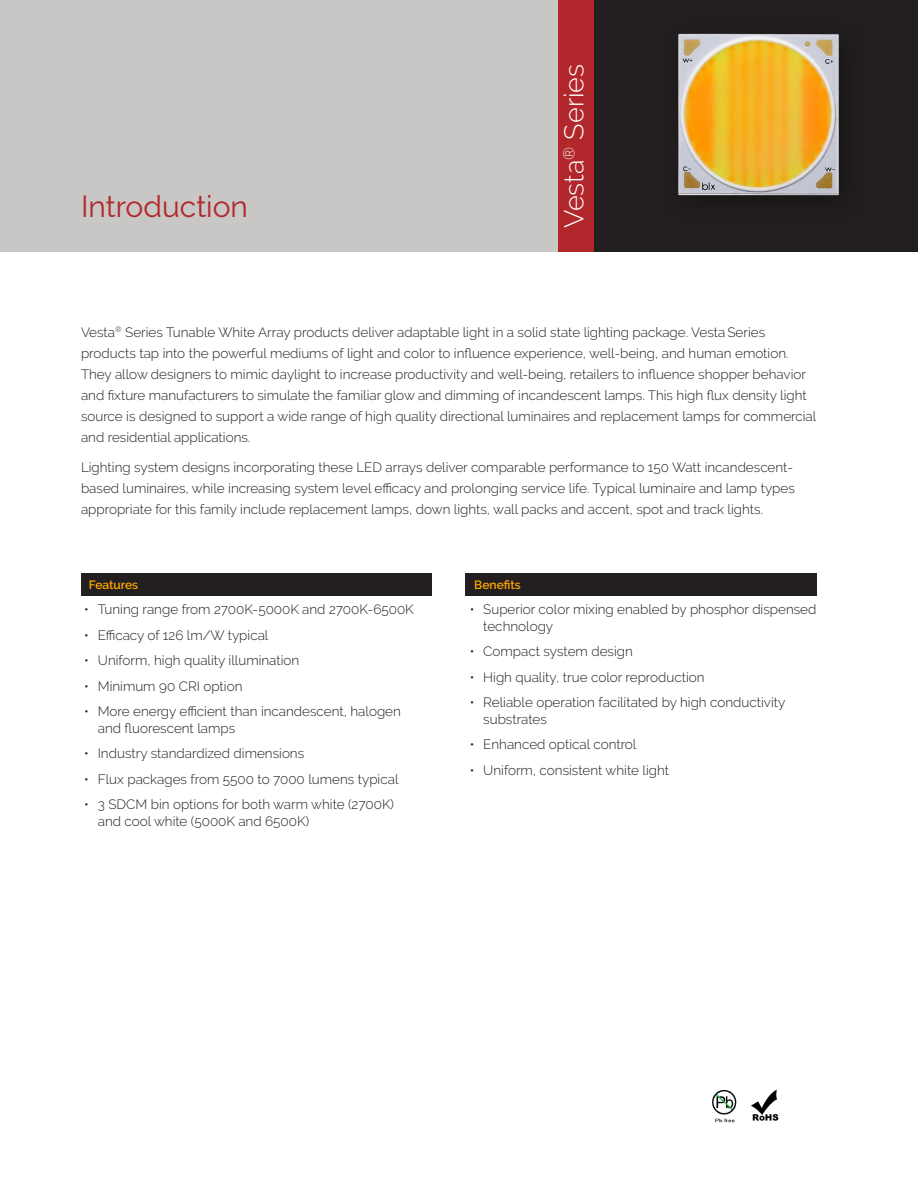
<style>
.page{position:relative;width:918px;height:1188px;background:#fff}
.page>*{position:absolute;margin:0;border:0;box-sizing:border-box;transform-origin:0 0}
.section_header{font:30px "Raleway";color:#b1272c}
.section_header-2{font:300 27px "Raleway";color:#fff}
.main_text_block{font:300 13.5px/21px "Raleway";color:#231f20}
.main_text_block-2{font:600 12px "Raleway";color:#ffa700}
</style>
<div class="page">
<div style="left:0;top:0;width:918px;height:252px;background:#c8c7c6"></div>
<div style="left:594px;top:0;width:324px;height:252px;background:#231f20"></div>
<div style="left:558px;top:0;width:36px;height:252px;background:#b1272c"></div>
<div style="left:81px;top:574px;width:351px;height:22px;background:#231f20"></div>
<div style="left:465px;top:574px;width:351px;height:22px;background:#231f20"></div>
<img style="left:750px;top:1089px;width:29px;height:32px">
<img style="left:712px;top:1090px;width:25px;height:33px">
<img style="left:678px;top:33px;width:161px;height:163px">
<p class="section_header" style="left:81px;top:189px;width:168px">Introduction</p>
<p class="section_header-2" style="left:558px;top:228px;width:166px;rotate:-90deg">Vesta<sup>®</sup> Series</p>
<p class="main_text_block" style="left:81px;top:321px;width:737px">Vesta<sup>®</sup> Series Tunable White Array products deliver adaptable light in a solid state lighting package. VestaSeries products tap into the powerful mediums of light and color to influence experience, well-being, and human emotion.<br>They allow designers to mimic daylight to increase productivity and well-being, retailers to influence shopper behavior and fixture manufacturers to simulate the familiar glow and dimming of incandescent lamps. This high flux density light source is designed to support a wide range of high quality directional luminaires and replacement lamps for commercial and residential applications.</p>
<p class="main_text_block" style="left:81px;top:456px;width:715px">Lighting system designs incorporating these LED arrays deliver comparable performance to 150 Watt incandescent&shy;based luminaires, while increasing system level efficacy and prolonging service life. Typical luminaire and lamp types appropriate for this family include replacement lamps, down lights, wall packs and accent, spot and track lights.</p>
<p class="main_text_block-2" style="left:89px;top:578px;width:51px">Features</p>
<p class="main_text_block" style="left:84px;top:599px;width:331px">• Tuning range from 2700K-5000K and 2700K-6500K</p>
<p class="main_text_block" style="left:84px;top:624px;width:186px">• Efficacy of 126 lm/W typical</p>
<p class="main_text_block" style="left:84px;top:650px;width:217px">• Uniform, high quality illumination</p>
<p class="main_text_block" style="left:84px;top:675px;width:160px">• Minimum 90 CRI option</p>
<p class="main_text_block" style="left:98px;top:703px;width:305px;line-height:16.5px;text-indent:-13px">• More energy efficient than incandescent, halogen and fluorescent lamps</p>
<p class="main_text_block" style="left:84px;top:743px;width:221px">• Industry standardized dimensions</p>
<p class="main_text_block" style="left:84px;top:768px;width:316px">• Flux packages from 5500 to 7000 lumens typical</p>
<p class="main_text_block" style="left:98px;top:796px;width:298px;line-height:16.5px;text-indent:-13px">• 3 SDCM bin options for both warm white (2700K) and cool white (5000K and 6500K)</p>
<p class="main_text_block-2" style="left:474px;top:578px;width:48px">Benefits</p>
<p class="main_text_block" style="left:483px;top:601px;width:335px;line-height:16.5px;text-indent:-14px">• Superior color mixing enabled by phosphor dispensed technology</p>
<p class="main_text_block" style="left:470px;top:641px;width:165px">• Compact system design</p>
<p class="main_text_block" style="left:470px;top:666px;width:236px">• High quality, true color reproduction</p>
<p class="main_text_block" style="left:483px;top:694px;width:304px;line-height:16.5px;text-indent:-14px">• Reliable operation facilitated by high conductivity substrates</p>
<p class="main_text_block" style="left:470px;top:734px;width:168px">• Enhanced optical control</p>
<p class="main_text_block" style="left:470px;top:759px;width:201px">• Uniform, consistent white light</p>
</div>
